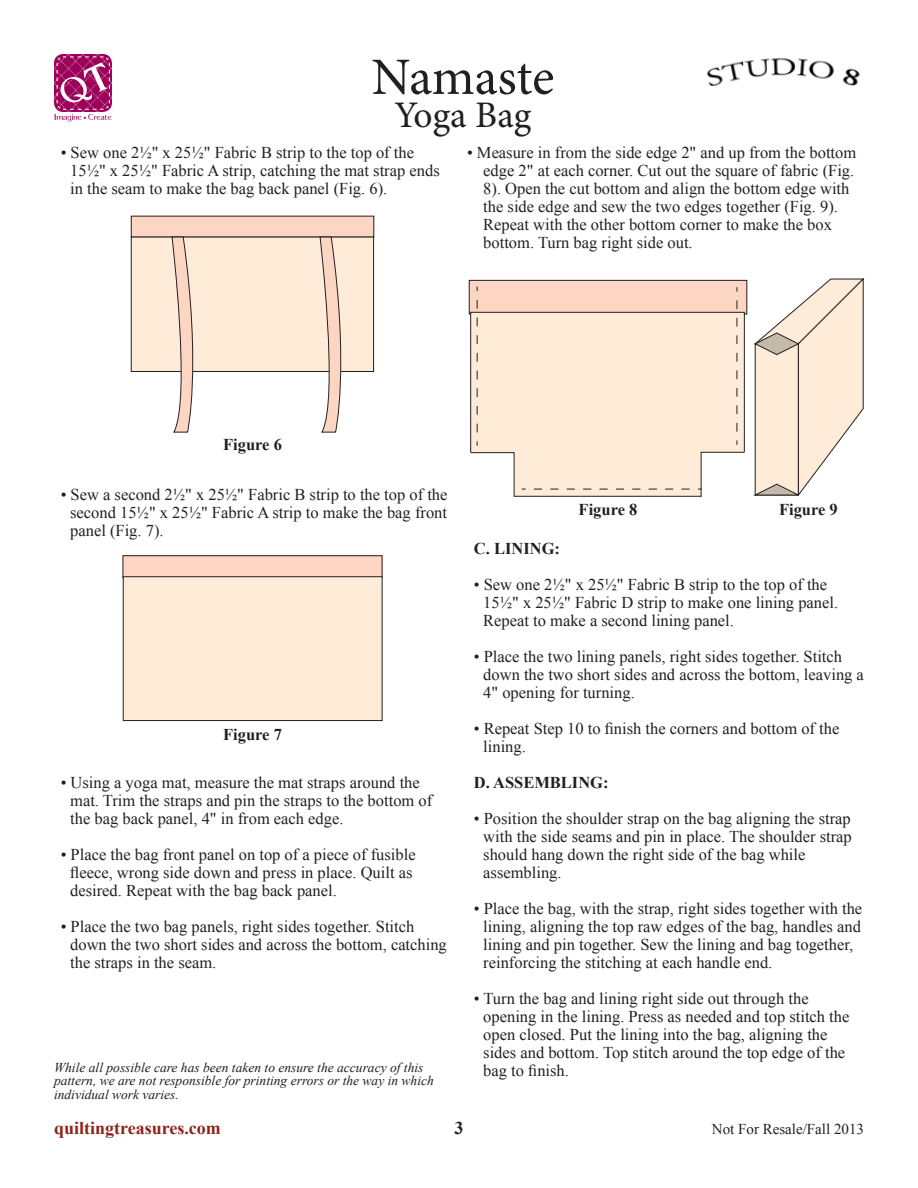
<style>
.page{position:relative;width:918px;height:1188px;background:#fff}
.page>*{position:absolute;margin:0;border:0;box-sizing:border-box;transform-origin:0 0}
.t1{font:52.5px "Minion Pro";letter-spacing:-.005em;color:#231f20}
.t2{font:37.5px "Minion Pro";color:#231f20}
.t3{font:700 18px "Times New Roman";color:#8d2318}
.t4{font:700 18px "Times New Roman";color:#231f20}
.t5{font:16.5px/18px "Times New Roman";color:#231f20}
.t6{font:700 16.5px "Times New Roman";color:#231f20}
.t7{font:15px "Times New Roman";color:#231f20}
.t8{font:italic 13.5px/13.5px "Times New Roman";color:#231f20}
</style>
<div class="page">
<svg style="left:54px;top:54px;width:58px;height:68px"></svg>
<img style="left:707px;top:58px;width:153px;height:28px">
<div style="left:131px;top:237px;width:243px;height:134px;background:#ffecd8"></div>
<div style="left:131px;top:237px;width:243px;height:135px;border:1px solid #231f20"></div>
<div style="left:131px;top:216px;width:243px;height:21px;background:#fdd6c3"></div>
<svg style="left:172px;top:236px;width:30px;height:197px"></svg>
<svg style="left:320px;top:236px;width:30px;height:197px"></svg>
<div style="left:123px;top:556px;width:259px;height:22px;background:#fdd6c3"></div>
<div style="left:123px;top:555px;width:259px;height:23px;border:1px solid #231f20"></div>
<div style="left:123px;top:577px;width:259px;height:144px;background:#ffecd8"></div>
<div style="left:123px;top:576px;width:259px;height:145px;border:1px solid #231f20"></div>
<div style="left:469px;top:280px;width:278px;height:34px;background:#fdd6c3"></div>
<div style="left:469px;top:280px;width:278px;height:34px;border:1px solid #231f20"></div>
<svg style="left:470px;top:312px;width:275px;height:185px;background:#fae9d7"></svg>
<svg style="left:737px;top:287px;width:1px;height:145px"></svg>
<svg style="left:534px;top:489px;width:168px;height:1px"></svg>
<svg style="left:477px;top:300px;width:1px;height:146px"></svg>
<svg style="left:753px;top:278px;width:112px;height:218px"></svg>
<h1 class="t1" style="left:371px;top:42px;width:184px">Namaste</h1>
<h2 class="t2" style="left:394px;top:90px;width:139px">Yoga Bag</h2>
<p class="t5" style="left:70px;top:143px;width:371px;text-indent:-9px">• Sew one 2½" x 25½" Fabric B strip to the top of the<br>15½" x 25½" Fabric A strip, catching the mat strap ends in the seam to make the bag back panel (Fig. 6).</p>
<p class="t5" style="left:483px;top:143px;width:374px;text-indent:-16px">• Measure in from the side edge 2" and up from the bottom edge 2" at each corner. Cut out the square of fabric (Fig.<br>8). Open the cut bottom and align the bottom edge with the side edge and sew the two edges together (Fig. 9).<br>Repeat with the other bottom corner to make the box bottom. Turn bag right side out.</p>
<p class="t6" style="left:223px;top:433px;width:60px">Figure 6</p>
<p class="t5" style="left:70px;top:485px;width:379px;text-align:justify;text-indent:-9px">• Sew a second 2½" x 25½" Fabric B strip to the top of the second 15½" x 25½" Fabric A strip to make the bag front panel (Fig. 7).</p>
<p class="t6" style="left:223px;top:723px;width:60px">Figure 7</p>
<p class="t5" style="left:70px;top:773px;width:364px;text-indent:-9px">• Using a yoga mat, measure the mat straps around the mat. Trim the straps and pin the straps to the bottom of the bag back panel, 4" in from each edge.</p>
<p class="t5" style="left:70px;top:845px;width:347px;text-indent:-9px">• Place the bag front panel on top of a piece of fusible fleece, wrong side down and press in place. Quilt as desired. Repeat with the bag back panel.</p>
<p class="t5" style="left:70px;top:917px;width:378px;text-indent:-9px">• Place the two bag panels, right sides together. Stitch down the two short sides and across the bottom, catching the straps in the seam.</p>
<p class="t8" style="left:54px;top:1060px;width:381px">While all possible care has been taken to ensure the accuracy of this pattern, we are not responsible for printing errors or the way in which individual work varies.</p>
<p class="t6" style="left:579px;top:498px;width:60px">Figure 8</p>
<p class="t6" style="left:779px;top:499px;width:60px">Figure 9</p>
<p class="t6" style="left:474px;top:537px;width:88px">C. LINING:</p>
<p class="t5" style="left:483px;top:575px;width:356px;text-indent:-9px">• Sew one 2½" x 25½" Fabric B strip to the top of the<br>15½" x 25½" Fabric D strip to make one lining panel.<br>Repeat to make a second lining panel.</p>
<p class="t5" style="left:483px;top:647px;width:382px;text-indent:-9px">• Place the two lining panels, right sides together. Stitch down the two short sides and across the bottom, leaving a<br>4" opening for turning.</p>
<p class="t5" style="left:483px;top:719px;width:358px;text-indent:-9px">• Repeat Step 10 to finish the corners and bottom of the lining.</p>
<p class="t6" style="left:474px;top:771px;width:136px">D. ASSEMBLING:</p>
<p class="t5" style="left:483px;top:809px;width:370px;text-indent:-9px">• Position the shoulder strap on the bag aligning the strap with the side seams and pin in place. The shoulder strap should hang down the right side of the bag while assembling.</p>
<p class="t5" style="left:483px;top:899px;width:380px;text-indent:-9px">• Place the bag, with the strap, right sides together with the lining, aligning the top raw edges of the bag, handles and lining and pin together. Sew the lining and bag together, reinforcing the stitching at each handle end.</p>
<p class="t5" style="left:483px;top:989px;width:368px;text-indent:-9px">• Turn the bag and lining right side out through the opening in the lining. Press as needed and top stitch the open closed. Put the lining into the bag, aligning the sides and bottom. Top stitch around the top edge of the bag to finish.</p>
<p class="t3" style="left:54px;top:1116px;width:168px">quiltingtreasures.com</p>
<p class="t4" style="left:454px;top:1116px;width:10px">3</p>
<p class="t7" style="left:712px;top:1119px;width:154px">Not For Resale/Fall 2013</p>
</div>
